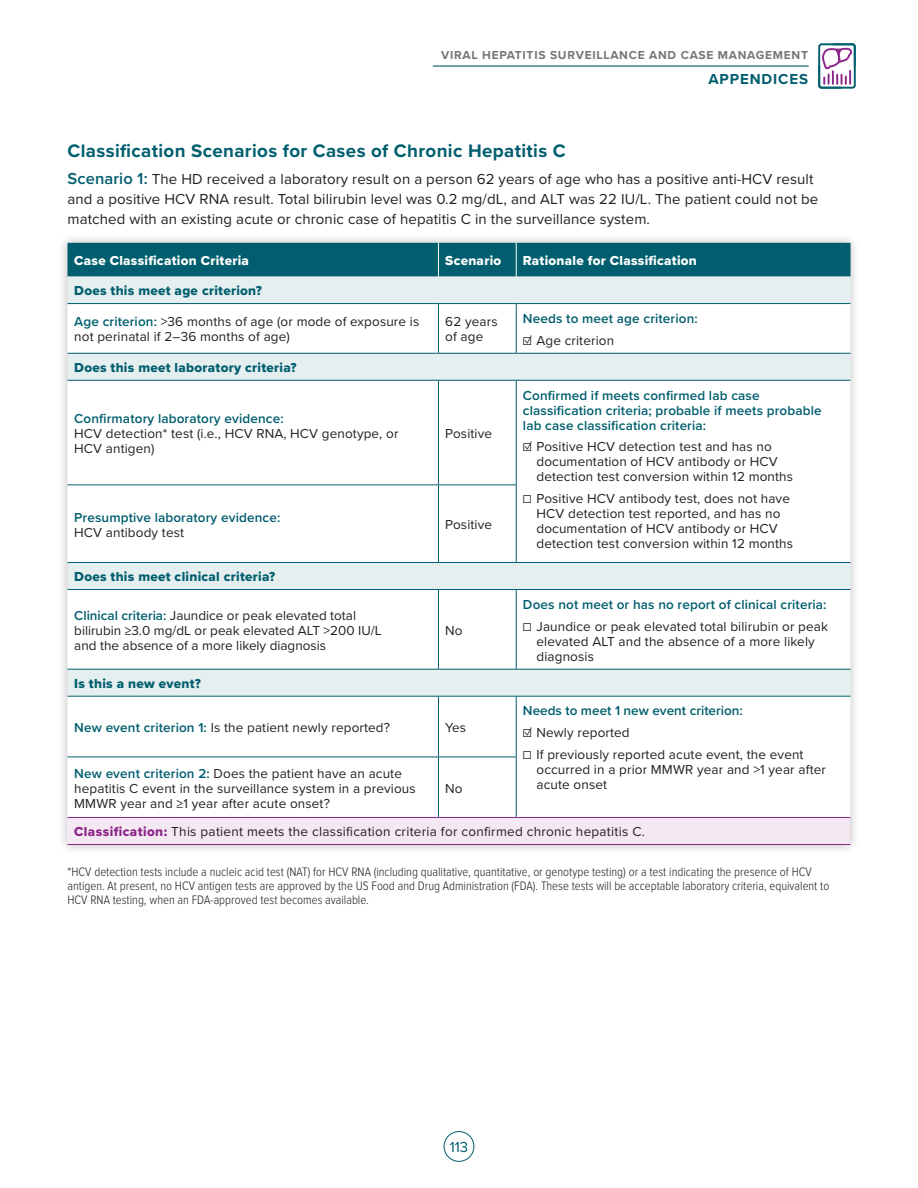
<style>
.page{position:relative;width:918px;height:1188px;background:#fff}
.page>*{position:absolute;margin:0;border:0;box-sizing:border-box;transform-origin:0 0}
.t1{font:700 18.75px "Proxima Nova";letter-spacing:.02em;color:#005e6e}
.t2{font:15px/20.2px "Proxima Nova";letter-spacing:.005em;color:#231f20}
.t3{font:700 15px "Proxima Nova";letter-spacing:.06em;color:#005e6e}
.t4{font:15px "Proxima Nova";color:#005e6e}
.t5{font:13.5px/15px "Proxima Nova";letter-spacing:.01em;color:#231f20}
.t6{font:600 13.5px/15px "Proxima Nova";letter-spacing:.01em;color:#005e6e}
.t7{font:13.5px "Proxima Nova Extrabld";letter-spacing:.02em;color:#005e6e}
.t8{font:13.5px "Proxima Nova Extrabld";letter-spacing:.02em;color:#fff}
.t9{font:300 12.75px/14.2px "Proxima Nova Cond";color:#231f20}
.t10{font:700 12px "Proxima Nova";letter-spacing:.06em;color:#777677}
.s1{font-weight:600;font-size:16.5px;color:#005e6e}
.s2{font-weight:600;color:#005e6e}
.s3{font-weight:400;color:#231f20}
.s4{font-family:"Proxima Nova Extrabld";color:#8c268a}
</style>
<div class="page">
<div style="left:58px;top:233px;width:802px;height:622px;background:#231f20;opacity:.3"></div>
<div style="left:68px;top:243px;width:782px;height:34px;background:#005e6e"></div>
<div style="left:68px;top:277px;width:782px;height:26px;background:#e6eff0"></div>
<svg style="left:68px;top:304px;width:782px;height:513px"></svg>
<div style="left:68px;top:818px;width:782px;height:26px;background:#f4e9f3"></div>
<hr style="left:438px;top:243px;width:1px;height:34px;background:#fff">
<hr style="left:516px;top:243px;width:1px;height:34px;background:#fff">
<hr style="left:68px;top:817px;width:370px;height:1px;background:#8c268a">
<hr style="left:438px;top:817px;width:78px;height:1px;background:#8c268a">
<hr style="left:516px;top:817px;width:334px;height:1px;background:#8c268a">
<hr style="left:68px;top:844px;width:370px;height:1px;background:#8c268a">
<hr style="left:438px;top:844px;width:78px;height:1px;background:#8c268a">
<hr style="left:516px;top:844px;width:334px;height:1px;background:#8c268a">
<hr style="left:438px;top:304px;width:1px;height:49px;background:#005e6e">
<hr style="left:516px;top:304px;width:1px;height:49px;background:#005e6e">
<hr style="left:516px;top:381px;width:1px;height:104px;background:#005e6e">
<hr style="left:516px;top:485px;width:1px;height:77px;background:#005e6e">
<hr style="left:68px;top:353px;width:370px;height:1px;background:#005e6e">
<hr style="left:438px;top:353px;width:78px;height:1px;background:#005e6e">
<hr style="left:516px;top:353px;width:334px;height:1px;background:#005e6e">
<hr style="left:68px;top:380px;width:370px;height:1px;background:#005e6e">
<hr style="left:438px;top:380px;width:78px;height:1px;background:#005e6e">
<hr style="left:438px;top:381px;width:1px;height:104px;background:#005e6e">
<hr style="left:516px;top:380px;width:334px;height:1px;background:#005e6e">
<hr style="left:68px;top:485px;width:370px;height:1px;background:#005e6e">
<hr style="left:438px;top:485px;width:79px;height:1px;background:#005e6e">
<hr style="left:438px;top:485px;width:1px;height:77px;background:#005e6e">
<hr style="left:68px;top:562px;width:370px;height:1px;background:#005e6e">
<hr style="left:438px;top:562px;width:78px;height:1px;background:#005e6e">
<hr style="left:516px;top:562px;width:334px;height:1px;background:#005e6e">
<hr style="left:68px;top:589px;width:370px;height:1px;background:#005e6e">
<hr style="left:438px;top:589px;width:78px;height:1px;background:#005e6e">
<hr style="left:438px;top:590px;width:1px;height:79px;background:#005e6e">
<hr style="left:516px;top:589px;width:334px;height:1px;background:#005e6e">
<hr style="left:516px;top:590px;width:1px;height:79px;background:#005e6e">
<hr style="left:68px;top:669px;width:370px;height:1px;background:#005e6e">
<hr style="left:438px;top:669px;width:78px;height:1px;background:#005e6e">
<hr style="left:516px;top:669px;width:334px;height:1px;background:#005e6e">
<hr style="left:68px;top:696px;width:370px;height:1px;background:#005e6e">
<hr style="left:438px;top:696px;width:78px;height:1px;background:#005e6e">
<hr style="left:438px;top:697px;width:1px;height:60px;background:#005e6e">
<hr style="left:516px;top:696px;width:334px;height:1px;background:#005e6e">
<hr style="left:516px;top:697px;width:1px;height:60px;background:#005e6e">
<hr style="left:68px;top:757px;width:370px;height:1px;background:#005e6e">
<hr style="left:438px;top:757px;width:79px;height:1px;background:#005e6e">
<hr style="left:438px;top:757px;width:1px;height:60px;background:#005e6e">
<hr style="left:516px;top:757px;width:1px;height:60px;background:#005e6e">
<hr style="left:68px;top:303px;width:370px;height:1px;background:#005e6e">
<hr style="left:438px;top:303px;width:78px;height:1px;background:#005e6e">
<hr style="left:516px;top:303px;width:334px;height:1px;background:#005e6e">
<div style="left:444px;top:1131px;width:30px;height:31px;border:1px solid #005e6e;border-radius:50%"></div>
<svg style="left:818px;top:43px;width:38px;height:46px"></svg>
<hr style="left:433px;top:65px;width:375px;height:2px;background:#005e6e">
<p class="t10" style="left:441px;top:46px;width:368px">VIRAL HEPATITIS SURVEILLANCE AND CASE MANAGEMENT</p>
<p class="t3" style="left:708px;top:68px;width:101px">APPENDICES</p>
<h4 class="t1" style="left:68px;top:136px;width:500px">Classification Scenarios for Cases of Chronic Hepatitis C</h4>
<p class="t2" style="left:68px;top:168px;width:752px"><span class="s1">Scenario 1:</span> The HD received a laboratory result on a person 62 years of age who has a positive anti-HCV result and a positive HCV RNA result. Total bilirubin level was 0.2 mg/dL, and ALT was 22 IU/L. The patient could not be matched with an existing acute or chronic case of hepatitis C in the surveillance system.</p>
<p class="t8" style="left:74px;top:250px;width:176px">Case Classification Criteria</p>
<p class="t8" style="left:445px;top:250px;width:58px">Scenario</p>
<p class="t8" style="left:523px;top:250px;width:175px">Rationale for Classification</p>
<p class="t7" style="left:74px;top:281px;width:189px">Does this meet age criterion?</p>
<p class="t5" style="left:74px;top:314px;width:347px"><span class="s2">Age criterion:</span> &gt;36 months of age (or mode of exposure is not perinatal if 2–36 months of age)</p>
<p class="t5" style="left:445px;top:314px;width:54px">62 years of age</p>
<p class="t6" style="left:523px;top:310px;width:176px">Needs to meet age criterion:</p>
<p class="t5" style="left:523px;top:332px;width:93px">☑ Age criterion</p>
<p class="t7" style="left:74px;top:358px;width:224px">Does this meet laboratory criteria?</p>
<p class="t5" style="left:74px;top:410px;width:326px"><span class="s2">Confirmatory laboratory evidence:<br></span>HCV detection* test (i.e., HCV RNA, HCV genotype, or<br>HCV antigen)</p>
<p class="t5" style="left:445px;top:425px;width:48px">Positive</p>
<p class="t6" style="left:74px;top:509px;width:208px">Presumptive laboratory evidence:<br><span class="s3">HCV antibody test</span></p>
<p class="t5" style="left:445px;top:516px;width:48px">Positive</p>
<p class="t7" style="left:74px;top:567px;width:203px">Does this meet clinical criteria?</p>
<p class="t5" style="left:74px;top:607px;width:309px"><span class="s2">Clinical criteria:</span> Jaundice or peak elevated total bilirubin ≥3.0 mg/dL or peak elevated ALT &gt;200 IU/L and the absence of a more likely diagnosis</p>
<p class="t5" style="left:445px;top:622px;width:19px">No</p>
<p class="t6" style="left:523px;top:387px;width:300px">Confirmed if meets confirmed lab case classification criteria; probable if meets probable lab case classification criteria:</p>
<p class="t5" style="left:536px;top:439px;width:258px;text-indent:-14px">☑ Positive HCV detection test and has no documentation of HCV antibody or HCV detection test conversion within 12 months</p>
<p class="t5" style="left:536px;top:490px;width:258px;text-indent:-14px">☐ Positive HCV antibody test, does not have HCV detection test reported, and has no documentation of HCV antibody or HCV detection test conversion within 12 months</p>
<p class="t6" style="left:523px;top:596px;width:305px">Does not meet or has no report of clinical criteria:</p>
<p class="t5" style="left:536px;top:618px;width:293px;text-indent:-14px">☐ Jaundice or peak elevated total bilirubin or peak elevated ALT and the absence of a more likely diagnosis</p>
<p class="t7" style="left:74px;top:673px;width:128px">Is this a new event?</p>
<p class="t5" style="left:74px;top:719px;width:317px"><span class="s2">New event criterion 1:</span> Is the patient newly reported?</p>
<p class="t5" style="left:445px;top:719px;width:22px">Yes</p>
<p class="t6" style="left:523px;top:703px;width:221px">Needs to meet 1 new event criterion:</p>
<p class="t5" style="left:523px;top:725px;width:108px">☑ Newly reported</p>
<p class="t5" style="left:536px;top:746px;width:291px;text-indent:-14px">☐ If previously reported acute event, the event occurred in a prior MMWR year and &gt;1 year after acute onset</p>
<p class="t5" style="left:74px;top:765px;width:343px"><span class="s2">New event criterion 2:</span> Does the patient have an acute hepatitis C event in the surveillance system in a previous<br>MMWR year and ≥1 year after acute onset?</p>
<p class="t5" style="left:445px;top:780px;width:19px">No</p>
<p class="t5" style="left:74px;top:824px;width:572px"><span class="s4">Classification:</span> This patient meets the classification criteria for confirmed chronic hepatitis C.</p>
<p class="t9" style="left:68px;top:864px;width:763px">*HCV detection tests include a nucleic acid test (NAT) for HCV RNA (including qualitative, quantitative, or genotype testing) or a test indicating the presence of HCV antigen. At present, no HCV antigen tests are approved by the US Food and Drug Administration (FDA). These tests will be acceptable laboratory criteria, equivalent to<br>HCV RNA testing, when an FDA-approved test becomes available.</p>
<p class="t4" style="left:450px;top:1135px;width:20px">113</p>
</div>
